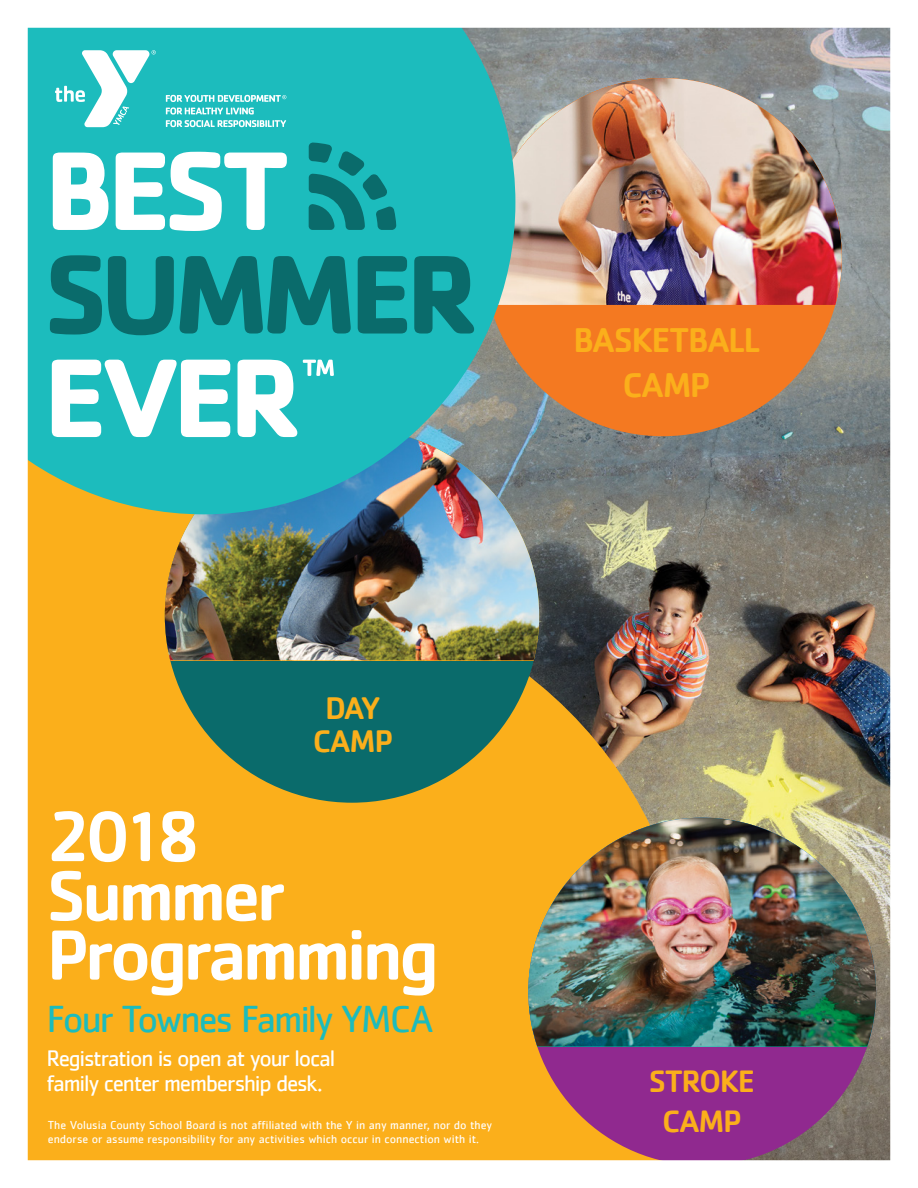
<style>
.page{position:relative;width:918px;height:1188px;background:#fff}
.page>*{position:absolute;margin:0;border:0;box-sizing:border-box;transform-origin:0 0}
.t1{font:500 73.5px "Cachet";letter-spacing:-.06em;color:#fff}
.t2{font:39px "Cachet";letter-spacing:-.055em;color:#1cbcbd}
.t3{font:500 35.55px "Cachet";letter-spacing:-.04em;color:#fbaf1b}
.t4{font:500 32.4px "Cachet";letter-spacing:-.045em;color:#fbaf1b}
.t5{font:500 31.95px "Cachet";letter-spacing:-.045em;color:#fbaf1b}
.t6{font:23.25px/25.5px "Cachet";letter-spacing:-.05em;color:#fff}
.Cachet_body{font:12px "Cachet";color:#fff}
</style>
<div class="page">
<img style="left:27px;top:27px;width:864px;height:1134px">
<p class="t4" style="left:325px;top:688px;width:57px">DAY</p>
<p class="t4" style="left:313px;top:722px;width:82px">CAMP</p>
<p class="t1" style="left:46px;top:791px;width:156px">2018</p>
<p class="t1" style="left:46px;top:851px;width:241px">Summer</p>
<p class="t1" style="left:46px;top:910px;width:394px">Programming</p>
<p class="t2" style="left:46px;top:996px;width:389px">Four Townes Family YMCA</p>
<p class="t6" style="left:46px;top:1045px;width:290px">Registration is open at your local family center membership desk.</p>
<p class="t3" style="left:573px;top:318px;width:189px">BASKETBALL</p>
<p class="t3" style="left:622px;top:363px;width:90px">CAMP</p>
<p class="t5" style="left:649px;top:1061px;width:108px">STROKE</p>
<p class="Cachet_body" style="left:48px;top:1118px;width:446px">The Volusia County School Board is not affiliated with the Y in any manner, nor do they</p>
<p class="t5" style="left:662px;top:1102px;width:81px">CAMP</p>
<p class="Cachet_body" style="left:48px;top:1132px;width:433px">endorse or assume responsibility for any activities which occur in connection with it.</p>
</div>
